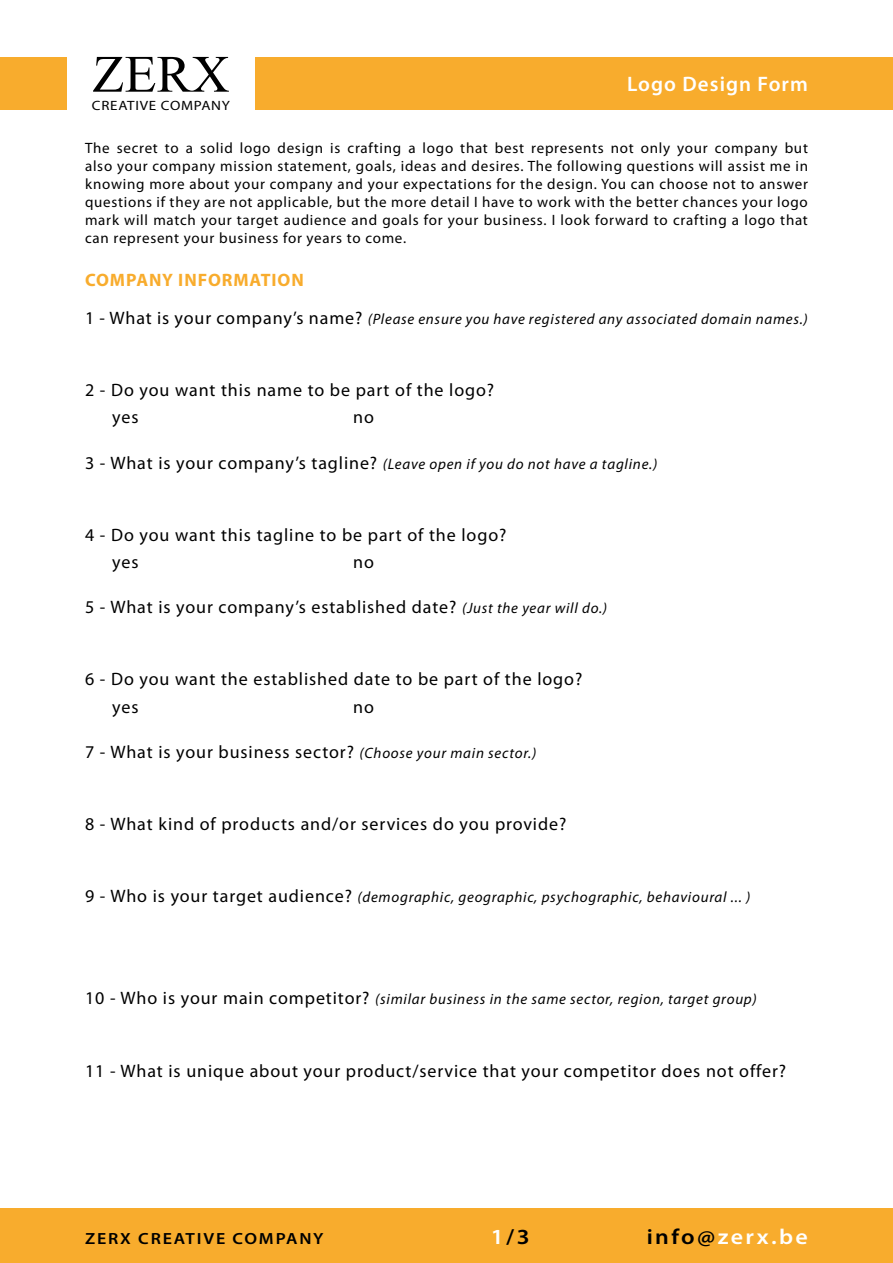
<style>
.page{position:relative;width:893px;height:1263px;background:#fff}
.page>*{position:absolute;margin:0;border:0;box-sizing:border-box;transform-origin:0 0}
.t1{font:52.5px "Times New Roman";color:#000}
.t2{font:600 21.6px "Myriad Pro";letter-spacing:.1em;color:#fff;scale:1.11 1}
.t3{font:600 21.6px "Myriad Pro";color:#000;scale:1.11 1}
.t4{font:600 21px "Myriad Pro";letter-spacing:.05em;color:#fff}
.t5{font:18px/27.3px "Myriad Pro";letter-spacing:.05em;color:#000}
.t6{font:700 18px "Myriad Pro";letter-spacing:.05em;color:#f8ac2d}
.t7{font:600 16.2px "Myriad Pro";letter-spacing:.1em;color:#000;scale:1.11 1}
.t8{font:15px/18px "Myriad Pro";letter-spacing:.05em;color:#000;text-align:justify}
.t9{font:italic 15px "Myriad Pro";letter-spacing:.05em;color:#000}
.t10{font:13.5px "Myriad Pro";letter-spacing:.05em;color:#000;scale:1.11 1}
.s1{font-style:normal;font-size:18px}
.s2{font-style:italic;font-size:15px}
.s3{color:#fff}
.s4{color:#000}
</style>
<div class="page">
<div style="left:0;top:1209px;width:893px;height:54px;background:#f8ac2d"></div>
<div style="left:255px;top:57px;width:638px;height:53px;background:#f8ac2d"></div>
<div style="left:0;top:57px;width:67px;height:53px;background:#f8ac2d"></div>
<h1 class="t1" style="left:92px;top:37px;width:139px">ZERX</h1>
<p class="t10" style="left:92px;top:97px;width:126px">CREATIVE COMPANY</p>
<h3 class="t4" style="left:627px;top:71px;width:182px">Logo Design Form</h3>
<p class="t8" style="left:85px;top:138px;width:724px">The secret to a solid logo design is crafting a logo that best represents not only your company but also your company mission statement, goals, ideas and desires. The following questions will assist me in knowing more about your company and your expectations for the design. You can choose not to answer questions if they are not applicable, but the more detail I have to work with the better chances your logo mark will match your target audience and goals for your business. I look forward to crafting a logo that can represent your business for years to come.</p>
<p class="t6" style="left:85px;top:268px;width:220px">COMPANY INFORMATION</p>
<p class="t9" style="left:85px;top:310px;width:724px"><span class="s1">1 - What is your company’s name?</span> (Please ensure you have registered any associated domain names.)</p>
<p class="t5" style="left:112px;top:376px;width:383px;text-indent:-27px">2 - Do you want this name to be part of the logo? yes</p>
<p class="t5" style="left:353px;top:403px;width:22px">no</p>
<p class="t9" style="left:85px;top:454px;width:574px"><span class="s1">3 - What is your company’s tagline?</span> (Leave open if you do not have a tagline.)</p>
<p class="t5" style="left:112px;top:521px;width:396px;text-indent:-27px">4 - Do you want this tagline to be part of the logo? yes</p>
<p class="t5" style="left:353px;top:548px;width:22px">no</p>
<p class="t5" style="left:85px;top:593px;width:524px">5 - What is your company’s established date? <span class="s2">(Just the year will do.)</span></p>
<p class="t5" style="left:112px;top:665px;width:472px;text-indent:-27px">6 - Do you want the established date to be part of the logo? yes</p>
<p class="t5" style="left:353px;top:693px;width:22px">no</p>
<p class="t5" style="left:85px;top:738px;width:453px">7 - What is your business sector? <span class="s2">(Choose your main sector.)</span></p>
<p class="t5" style="left:85px;top:810px;width:483px">8 - What kind of products and/or services do you provide?</p>
<p class="t9" style="left:85px;top:888px;width:667px"><span class="s1">9 - Who is your target audience?</span> (demographic, geographic, psychographic, behavioural ... )</p>
<p class="t9" style="left:85px;top:990px;width:673px"><span class="s1">10 - Who is your main competitor?</span> (similar business in the same sector, region, target group)</p>
<p class="t5" style="left:85px;top:1057px;width:703px">11 - What is unique about your product/service that your competitor does not offer?</p>
<p class="t7" style="left:85px;top:1228px;width:216px">ZERX CREATIVE COMPANY</p>
<h2 class="t3" style="left:491px;top:1223px;width:36px"><span class="s3">1</span>/3</h2>
<h2 class="t2" style="left:647px;top:1223px;width:147px"><span class="s4">info@</span>zerx.be</h2>
</div>
